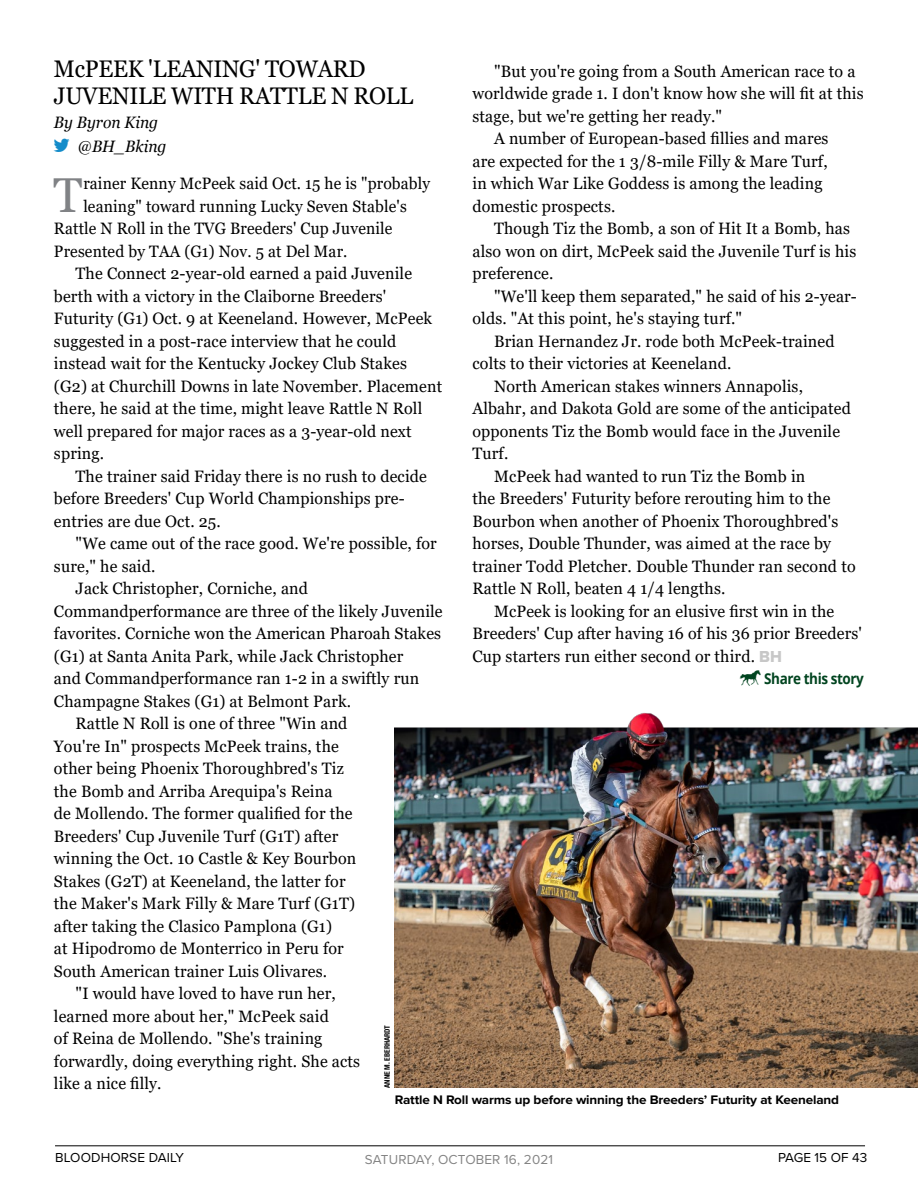
<style>
.page{position:relative;width:918px;height:1188px;background:#fff}
.page>*{position:absolute;margin:0;border:0;box-sizing:border-box;transform-origin:0 0}
.First_Paragraph{font:48.9px "Georgia";color:#808285;scale:.95 1}
.Headline{font:24px/27px "Georgia";letter-spacing:-.01em;color:#000;scale:.95 1}
.Body_Copy{font:16.5px/22.5px "Georgia";letter-spacing:.01em;color:#000}
.First_Paragraph-2{font:16.5px "Georgia";letter-spacing:.01em;color:#000;scale:.95 1}
.Byline{font:italic 16.5px "Georgia";color:#000;scale:.95 1}
.Byline_Twitter_Handl{font:italic 16.5px "Georgia";color:#000;scale:.95 1}
.ShareThisStory{font:700 15px "Open Sans";letter-spacing:-.03em;color:#00441f;scale:.9 1}
.t1{font:13.5px "Proxima Nova";letter-spacing:.01em;color:#000}
.t2{font:13.5px "Proxima Nova";letter-spacing:.01em;color:#848484}
.t3{font:700 12.9px "Proxima Nova";letter-spacing:-.01em;color:#000;scale:1.05 1}
.Photo_Credit{font:700 condensed 7.5px "Helvetica Neue LT Std";color:#000}
.s1{color:#148cca}
.s2{font-family:"Proxima Nova Extrabld";color:#c7c7c7}
</style>
<div class="page">
<hr style="left:55px;top:1146px;width:810px;height:1px;background:#000">
<img style="left:395px;top:712px;width:523px;height:376px">
<p class="Headline" style="left:54px;top:55px;width:380px">McPEEK 'LEANING' TOWARD<br>JUVENILE WITH RATTLE N ROLL</p>
<p class="Byline" style="left:54px;top:112px;width:111px">By Byron King</p>
<p class="Byline_Twitter_Handl" style="left:54px;top:136px;width:120px"><span class="s1">▼</span> @BH_Bking</p>
<p class="First_Paragraph" style="left:54px;top:165px;width:32px">T</p>
<p class="First_Paragraph-2" style="left:83px;top:173px;width:367px">rainer Kenny McPeek said Oct. 15 he is "probably</p>
<p class="First_Paragraph-2" style="left:83px;top:196px;width:342px">leaning" toward running Lucky Seven Stable's</p>
<p class="First_Paragraph-2" style="left:54px;top:218px;width:358px">Rattle N Roll in the TVG Breeders' Cup Juvenile</p>
<p class="First_Paragraph-2" style="left:54px;top:241px;width:310px">Presented by TAA (G1) Nov. 5 at Del Mar.</p>
<p class="Body_Copy" style="left:54px;top:262px;width:390px;text-indent:22px">The Connect 2-year-old earned a paid Juvenile berth with a victory in the Claiborne Breeders' Futurity (G1) Oct. 9 at Keeneland. However, McPeek suggested in a post-race interview that he could instead wait for the Kentucky Jockey Club Stakes (G2) at Churchill Downs in late November. Placement there, he said at the time, might leave Rattle N Roll well prepared for major races as a 3-year-old next spring.</p>
<p class="Body_Copy" style="left:54px;top:465px;width:375px;text-indent:22px">The trainer said Friday there is no rush to decide before Breeders' Cup World Championships pre&shy;entries are due Oct. 25.</p>
<p class="Body_Copy" style="left:54px;top:532px;width:384px;text-indent:22px">"We came out of the race good. We're possible, for sure," he said.</p>
<p class="Body_Copy" style="left:54px;top:577px;width:390px;text-indent:22px">Jack Christopher, Corniche, and Commandperformance are three of the likely Juvenile favorites. Corniche won the American Pharoah Stakes (G1) at Santa Anita Park, while Jack Christopher<br>and Commandperformance ran 1-2 in a swiftly run Champagne Stakes (G1) at Belmont Park.</p>
<p class="Body_Copy" style="left:54px;top:712px;width:304px;text-indent:22px">Rattle N Roll is one of three "Win and You're In" prospects McPeek trains, the other being Phoenix Thoroughbred's Tiz the Bomb and Arriba Arequipa's Reina<br>de Mollendo. The former qualified for the Breeders' Cup Juvenile Turf (G1T) after winning the Oct. 10 Castle &amp; Key Bourbon Stakes (G2T) at Keeneland, the latter for the Maker's Mark Filly &amp; Mare Turf (G1T) after taking the Clasico Pamplona (G1)<br>at Hipodromo de Monterrico in Peru for South American trainer Luis Olivares.</p>
<p class="Body_Copy" style="left:54px;top:982px;width:308px;text-indent:22px">"I would have loved to have run her, learned more about her," McPeek said<br>of Reina de Mollendo. "She's training forwardly, doing everything right. She acts like a nice filly.</p>
<p class="Photo_Credit" style="left:383px;top:1088px;width:65px;rotate:-90deg">ANNE M. EBERHARDT</p>
<p class="Body_Copy" style="left:472px;top:60px;width:393px;text-indent:22px">"But you're going from a South American race to a worldwide grade 1. I don't know how she will fit at this stage, but we're getting her ready."</p>
<p class="Body_Copy" style="left:472px;top:127px;width:358px;text-indent:22px">A number of European-based fillies and mares are expected for the 1 3/8-mile Filly &amp; Mare Turf, in which War Like Goddess is among the leading domestic prospects.</p>
<p class="Body_Copy" style="left:472px;top:217px;width:385px;text-indent:22px">Though Tiz the Bomb, a son of Hit It a Bomb, has also won on dirt, McPeek said the Juvenile Turf is his preference.</p>
<p class="Body_Copy" style="left:472px;top:285px;width:386px;text-indent:22px">"We'll keep them separated," he said of his 2-year&shy;olds. "At this point, he's staying turf."</p>
<p class="Body_Copy" style="left:472px;top:330px;width:364px;text-indent:22px">Brian Hernandez Jr. rode both McPeek-trained colts to their victories at Keeneland.</p>
<p class="Body_Copy" style="left:472px;top:375px;width:380px;text-indent:22px">North American stakes winners Annapolis, Albahr, and Dakota Gold are some of the anticipated opponents Tiz the Bomb would face in the Juvenile Turf.</p>
<p class="Body_Copy" style="left:472px;top:465px;width:385px;text-indent:22px">McPeek had wanted to run Tiz the Bomb in<br>the Breeders' Futurity before rerouting him to the Bourbon when another of Phoenix Thoroughbred's horses, Double Thunder, was aimed at the race by trainer Todd Pletcher. Double Thunder ran second to Rattle N Roll, beaten 4 1/4 lengths.</p>
<p class="Body_Copy" style="left:472px;top:600px;width:391px;text-indent:22px">McPeek is looking for an elusive first win in the<br>Breeders' Cup after having 16 of his 36 prior Breeders'<br>Cup starters run either second or third. <span class="s2">BH</span></p>
<p class="ShareThisStory" style="left:739px;top:668px;width:141px">▲ Share this story</p>
<p class="t3" style="left:395px;top:1090px;width:425px">Rattle N Roll warms up before winning the Breeders’ Futurity at Keeneland</p>
<p class="t1" style="left:55px;top:1147px;width:131px">BLOODHORSE DAILY</p>
<p class="t2" style="left:365px;top:1150px;width:190px">SATURDAY, OCTOBER 16, 2021</p>
<p class="t1" style="left:778px;top:1147px;width:91px">PAGE 15 OF 43</p>
</div>
